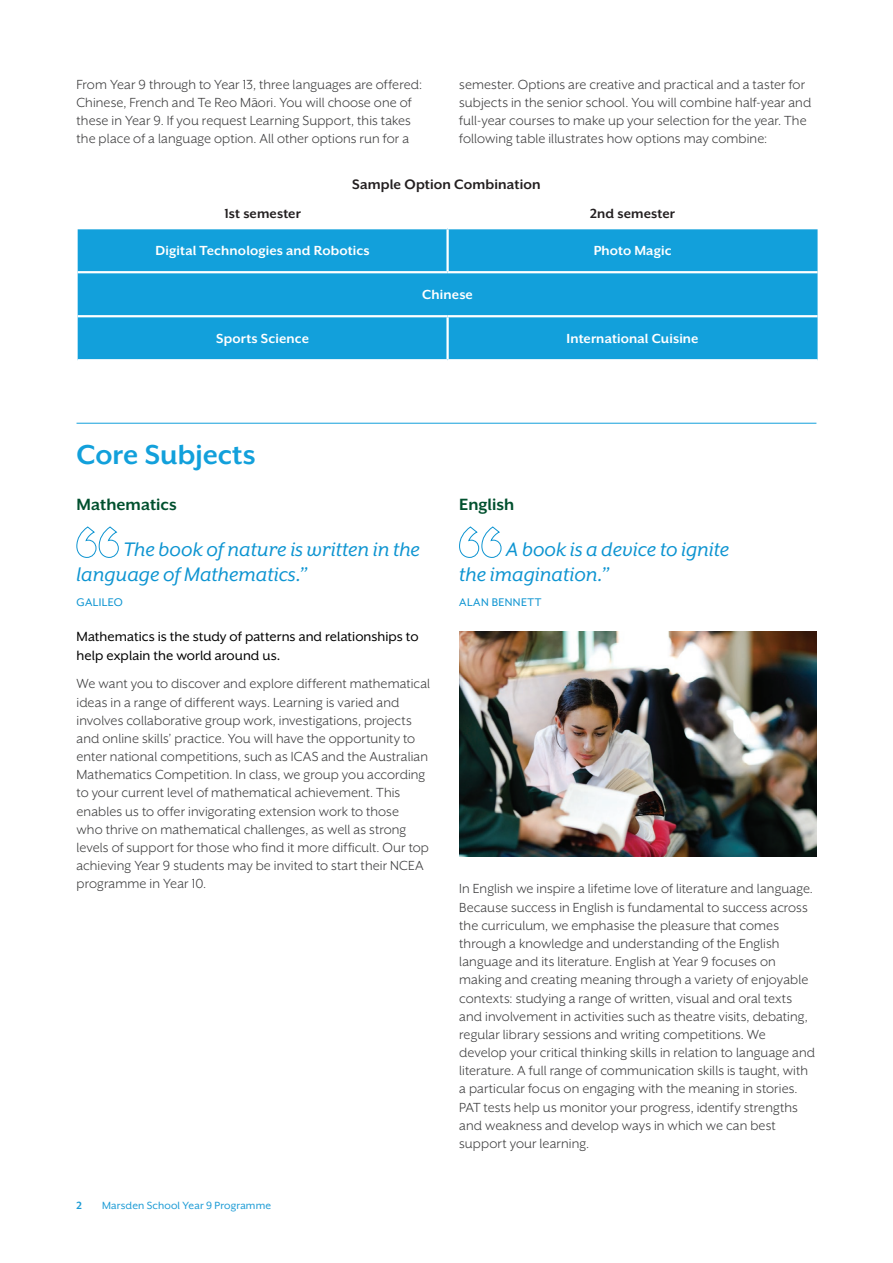
<style>
.page{position:relative;width:893px;height:1263px;background:#fff}
.page>*{position:absolute;margin:0;border:0;box-sizing:border-box;transform-origin:0 0}
.SM_Sub_head_1{font:700 31.5px "Mr Eaves XL San OT";color:#12a0db}
.SM_Quote_1{font:italic 22.5px/24.8px "Mr Eaves XL San OT";color:#0d94d1}
.SM_Sub_head_2{font:700 18.75px "Mr Eaves XL San OT";color:#00502e}
.SM_Sub_head_3{font:700 15.75px "Mr Eaves XL San OT";letter-spacing:.01em;color:#231f20}
.SM_Intro_2{font:15.3px/18.3px "Mr Eaves XL San OT";color:#000}
.SM_Body{font:15.15px/18.1px "Mr Eaves XL San OT";letter-spacing:.005em;color:#3e3e3f}
.SM_Body-2{font:700 15.15px "Mr Eaves XL San OT";letter-spacing:.01em;color:#fff}
.SM_Body-3{font:15.15px/27.2px "Mr Eaves XL San OT";letter-spacing:.005em;color:#3e3e3f;scale:.75 1}
.SM_Body-4{font:700 15.15px "Mr Eaves XL San OT";letter-spacing:.01em;color:#231f20}
.SM_Quote_name{font:12.75px "Mr Eaves XL Mod OT";letter-spacing:.035em;color:#0d94d1}
.t1{font:12px "Mr Eaves XL San OT";letter-spacing:.01em;color:#1b9bd5}
.t2{font:700 12px "Mr Eaves XL San OT";color:#1b9bd5}
</style>
<div class="page">
<hr style="left:77px;top:423px;width:739px;height:1px;background:#12a0db">
<svg style="left:76px;top:526px;width:43px;height:32px"></svg>
<svg style="left:459px;top:526px;width:43px;height:32px"></svg>
<div style="left:78px;top:229px;width:740px;height:130px;background:#12a0db"></div>
<hr style="left:446px;top:229px;width:3px;height:42px;background:#fff">
<hr style="left:78px;top:271px;width:370px;height:2px;background:#fff">
<hr style="left:448px;top:271px;width:370px;height:2px;background:#fff">
<hr style="left:78px;top:315px;width:370px;height:2px;background:#fff">
<hr style="left:448px;top:315px;width:370px;height:2px;background:#fff">
<hr style="left:446px;top:317px;width:3px;height:42px;background:#fff">
<img style="left:459px;top:631px;width:357px;height:226px">
<p class="SM_Body" style="left:77px;top:75px;width:347px">From Year 9 through to Year 13, three languages are offered:<br>Chinese, French and Te Reo Maori. You will choose one of</p>
<p class="SM_Body" style="left:459px;top:75px;width:354px">semester. Options are creative and practical and a taster for subjects in the senior school. You will combine half-year and full-year courses to make up your selection for the year. The following table illustrates how options may combine:</p>
<p class="SM_Sub_head_3" style="left:352px;top:176px;width:190px">Sample Option Combination</p>
<p class="SM_Body-3" style="left:77px;top:80px;width:447px;text-indent:176px">_<br>these in Year 9. If you request Learning Support, this takes</p>
<p class="SM_Body" style="left:77px;top:130px;width:334px">the place of a language option. All other options run for a</p>
<p class="SM_Body-4" style="left:224px;top:205px;width:78px">1st semester</p>
<p class="SM_Body-4" style="left:590px;top:205px;width:86px">2nd semester</p>
<p class="SM_Body-2" style="left:156px;top:243px;width:216px">Digital Technologies and Robotics</p>
<p class="SM_Body-2" style="left:594px;top:243px;width:79px">Photo Magic</p>
<p class="SM_Body-2" style="left:422px;top:287px;width:52px">Chinese</p>
<p class="SM_Body-2" style="left:216px;top:331px;width:94px">Sports Science</p>
<p class="SM_Body-2" style="left:567px;top:331px;width:134px">International Cuisine</p>
<p class="SM_Sub_head_1" style="left:77px;top:439px;width:181px">Core Subjects</p>
<p class="SM_Sub_head_2" style="left:77px;top:495px;width:102px">Mathematics</p>
<p class="SM_Quote_1" style="left:77px;top:537px;width:345px;text-indent:47px">The book of nature is written in the language of Mathematics.”</p>
<p class="SM_Quote_name" style="left:77px;top:596px;width:48px">GALILEO</p>
<p class="SM_Intro_2" style="left:77px;top:627px;width:343px">Mathematics is the study of patterns and relationships to help explain the world around us.</p>
<p class="SM_Body" style="left:77px;top:675px;width:355px">We want you to discover and explore different mathematical ideas in a range of different ways. Learning is varied and involves collaborative group work, investigations, projects and online skills’ practice. You will have the opportunity to enter national competitions, such as ICAS and the Australian Mathematics Competition. In class, we group you according to your current level of mathematical achievement. This enables us to offer invigorating extension work to those<br>who thrive on mathematical challenges, as well as strong levels of support for those who find it more difficult. Our top achieving Year 9 students may be invited to start their NCEA programme in Year 10.</p>
<p class="t2" style="left:77px;top:1199px;width:7px">2</p>
<p class="t1" style="left:102px;top:1199px;width:171px">Marsden School Year 9 Programme</p>
<p class="SM_Sub_head_2" style="left:459px;top:495px;width:57px">English</p>
<p class="SM_Quote_1" style="left:459px;top:537px;width:272px;text-indent:47px">A book is a device to ignite the imagination.”</p>
<p class="SM_Quote_name" style="left:459px;top:596px;width:84px">ALAN BENNETT</p>
<p class="SM_Body" style="left:459px;top:880px;width:357px">In English we inspire a lifetime love of literature and language.<br>Because success in English is fundamental to success across the curriculum, we emphasise the pleasure that comes through a knowledge and understanding of the English language and its literature. English at Year 9 focuses on making and creating meaning through a variety of enjoyable contexts: studying a range of written, visual and oral texts and involvement in activities such as theatre visits, debating, regular library sessions and writing competitions. We develop your critical thinking skills in relation to language and literature. A full range of communication skills is taught, with a particular focus on engaging with the meaning in stories.<br>PAT tests help us monitor your progress, identify strengths and weakness and develop ways in which we can best support your learning.</p>
</div>
